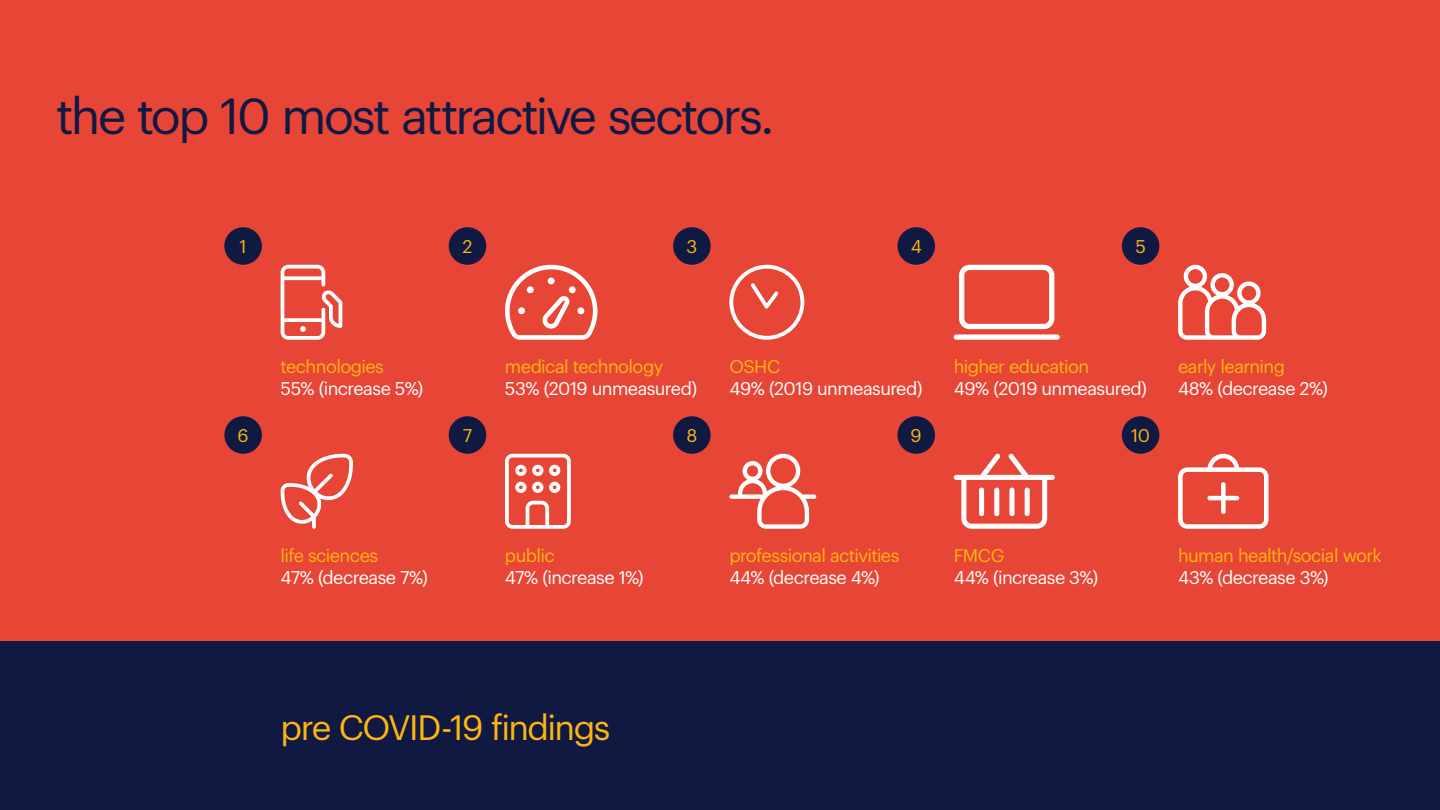
<style>
.page{position:relative;width:1440px;height:810px;background:#e74536}
.page>*{position:absolute;margin:0;border:0;box-sizing:border-box;transform-origin:0 0}
.t1{font:49.5px "Graphik";letter-spacing:-.05em;color:#0f1941}
.t2{font:34.5px "Graphik";letter-spacing:-.045em;color:#ffb511}
.t3{font:18px "Graphik";letter-spacing:-.03em;color:#fff}
.t4{font:18px "Graphik";letter-spacing:-.035em;color:#ffb511}
</style>
<div class="page">
<div style="left:0;top:641px;width:1440px;height:169px;background:#0f1941"></div>
<svg style="left:280px;top:453px;width:73px;height:76px"></svg>
<svg style="left:954px;top:453px;width:101px;height:76px"></svg>
<svg style="left:1178px;top:265px;width:88px;height:75px"></svg>
<svg style="left:505px;top:454px;width:66px;height:75px"></svg>
<svg style="left:505px;top:265px;width:92px;height:75px"></svg>
<svg style="left:281px;top:265px;width:61px;height:75px"></svg>
<svg style="left:959px;top:265px;width:95px;height:64px"></svg>
<div style="left:954px;top:334px;width:106px;height:6px;background:#fff;border-radius:3px"></div>
<svg style="left:729px;top:265px;width:75px;height:75px"></svg>
<svg style="left:729px;top:454px;width:87px;height:75px"></svg>
<svg style="left:1178px;top:454px;width:91px;height:75px"></svg>
<div style="left:224px;top:227px;width:38px;height:38px;background:#0f1941;border-radius:50%"></div>
<div style="left:449px;top:227px;width:37px;height:38px;background:#0f1941;border-radius:50%"></div>
<div style="left:673px;top:227px;width:38px;height:38px;background:#0f1941;border-radius:50%"></div>
<div style="left:898px;top:227px;width:37px;height:38px;background:#0f1941;border-radius:50%"></div>
<div style="left:1122px;top:227px;width:37px;height:38px;background:#0f1941;border-radius:50%"></div>
<div style="left:224px;top:416px;width:38px;height:38px;background:#0f1941;border-radius:50%"></div>
<div style="left:449px;top:416px;width:37px;height:38px;background:#0f1941;border-radius:50%"></div>
<div style="left:673px;top:416px;width:38px;height:38px;background:#0f1941;border-radius:50%"></div>
<div style="left:898px;top:416px;width:37px;height:38px;background:#0f1941;border-radius:50%"></div>
<div style="left:1122px;top:416px;width:37px;height:38px;background:#0f1941;border-radius:50%"></div>
<h1 class="t1" style="left:56px;top:79px;width:720px">the top 10 most attractive sectors.</h1>
<p class="t4" style="left:240px;top:233px;width:9px">1</p>
<p class="t4" style="left:463px;top:233px;width:11px">2</p>
<p class="t4" style="left:686px;top:233px;width:12px">3</p>
<p class="t4" style="left:911px;top:233px;width:13px">4</p>
<p class="t4" style="left:1135px;top:233px;width:12px">5</p>
<p class="t4" style="left:281px;top:353px;width:105px">technologies</p>
<p class="t3" style="left:281px;top:375px;width:144px">55% (increase 5%)</p>
<p class="t4" style="left:505px;top:353px;width:160px">medical technology</p>
<p class="t3" style="left:505px;top:375px;width:194px">53% (2019 unmeasured)</p>
<p class="t4" style="left:729px;top:353px;width:52px">OSHC</p>
<p class="t3" style="left:729px;top:375px;width:195px">49% (2019 unmeasured)</p>
<p class="t4" style="left:954px;top:353px;width:137px">higher education</p>
<p class="t3" style="left:954px;top:375px;width:195px">49% (2019 unmeasured)</p>
<p class="t4" style="left:1178px;top:353px;width:108px">early learning</p>
<p class="t3" style="left:1178px;top:375px;width:151px">48% (decrease 2%)</p>
<p class="t4" style="left:238px;top:422px;width:13px">6</p>
<p class="t4" style="left:463px;top:422px;width:11px">7</p>
<p class="t4" style="left:686px;top:422px;width:12px">8</p>
<p class="t4" style="left:911px;top:422px;width:13px">9</p>
<p class="t4" style="left:1131px;top:422px;width:20px">10</p>
<p class="t4" style="left:281px;top:542px;width:99px">life sciences</p>
<p class="t3" style="left:281px;top:564px;width:149px">47% (decrease 7%)</p>
<p class="t4" style="left:505px;top:542px;width:51px">public</p>
<p class="t3" style="left:505px;top:564px;width:140px">47% (increase 1%)</p>
<p class="t4" style="left:729px;top:542px;width:172px">professional activities</p>
<p class="t3" style="left:729px;top:564px;width:152px">44% (decrease 4%)</p>
<p class="t4" style="left:954px;top:542px;width:52px">FMCG</p>
<p class="t3" style="left:954px;top:564px;width:146px">44% (increase 3%)</p>
<p class="t4" style="left:1178px;top:542px;width:205px">human health/social work</p>
<p class="t3" style="left:1178px;top:564px;width:152px">43% (decrease 3%)</p>
<h2 class="t2" style="left:281px;top:701px;width:331px">pre COVID-19 findings</h2>
</div>
